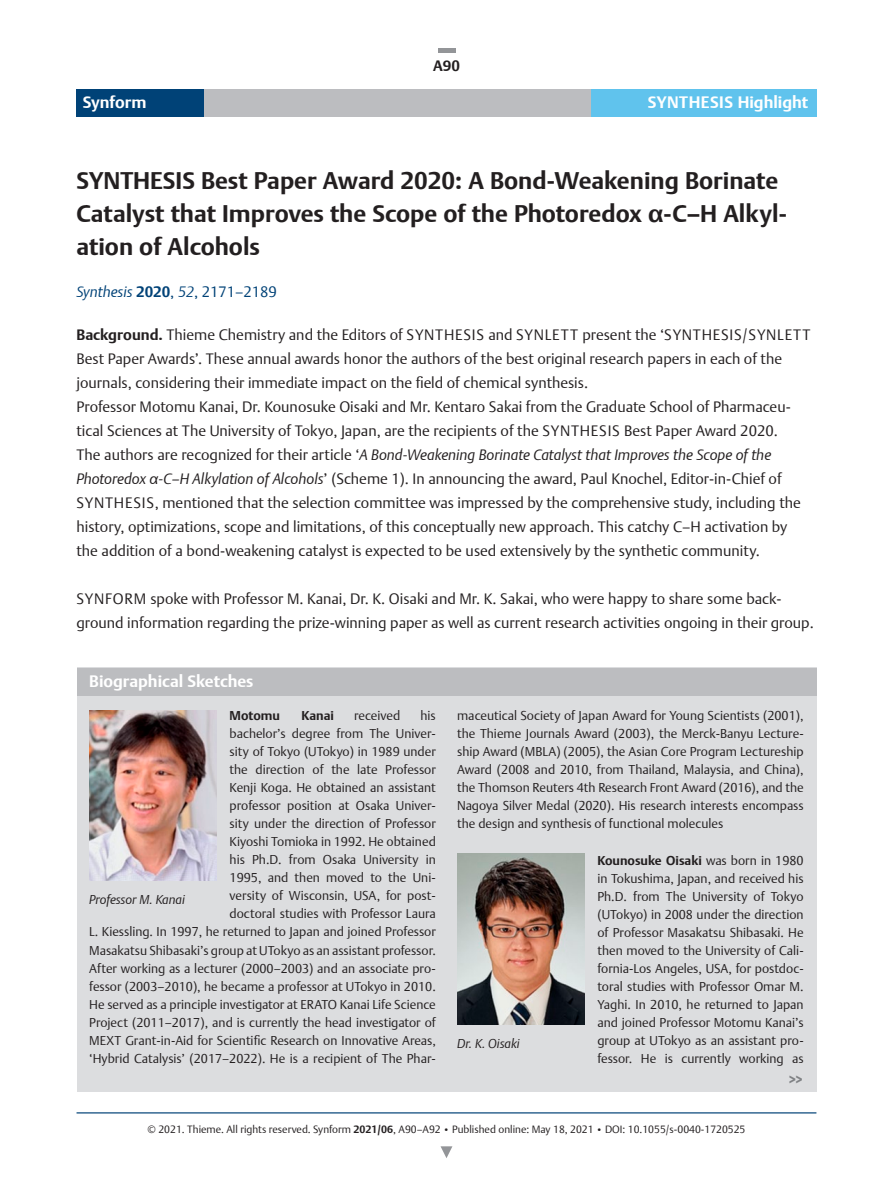
<style>
.page{position:relative;width:893px;height:1191px;background:#fff}
.page>*{position:absolute;margin:0;border:0;box-sizing:border-box;transform-origin:0 0}
.t1{font:700 24px/33px "Thieme Argo 2011";color:#231f20}
.t2{font:700 16.5px "Thieme Argo 2011";color:#fff}
.t3{font:300 15px/24px "Thieme Argo 2011";color:#231f20}
.t4{font:italic 300 15px "Thieme Argo 2011";color:#004277}
.t5{font:700 15px "Thieme Argo 2011";color:#231f20}
.t6{font:300 12.75px/18px "Thieme Argo 2011";color:#231f20;text-align:justify}
.t7{font:italic 300 12.75px "Thieme Argo 2011";color:#231f20}
.t8{font:700 12.75px "Thieme Argo 2011";color:#231f20}
.t9{font:700 12.75px "Thieme Argo 2011";color:#808285}
.t10{font:300 10.5px "Thieme Argo 2011";color:#231f20}
.s1{font-weight:700;font-style:normal}
.s2{font-style:normal}
.s3{font-weight:700}
.s4{font-style:italic}
.s5{font-size:9px}
</style>
<div class="page">
<hr style="left:77px;top:1112px;width:739px;height:1px;background:#004277">
<div style="left:77px;top:89px;width:739px;height:28px;background:#bcbdc0"></div>
<div style="left:591px;top:89px;width:225px;height:28px;background:#60c3ed"></div>
<div style="left:77px;top:89px;width:127px;height:28px;background:#004277"></div>
<svg style="left:441px;top:1146px;width:11px;height:12px"></svg>
<div style="left:438px;top:48px;width:17px;height:5px;background:#939598"></div>
<div style="left:77px;top:668px;width:739px;height:424px;background:#dcdddf"></div>
<div style="left:77px;top:668px;width:739px;height:27px;background:#bcbdc0"></div>
<img style="left:89px;top:710px;width:128px;height:170px">
<img style="left:457px;top:854px;width:128px;height:170px">
<p class="t5" style="left:433px;top:56px;width:28px">A90</p>
<p class="t2" style="left:83px;top:91px;width:65px">Synform</p>
<p class="t2" style="left:648px;top:91px;width:162px">SYNTHESIS Highlight</p>
<h1 class="t1" style="left:77px;top:164px;width:710px">SYNTHESIS Best Paper Award 2020: A Bond-Weakening Borinate<br>Catalyst that Improves the Scope of the Photoredox α-C–H Alkyl&shy;ation of Alcohols</h1>
<p class="t4" style="left:77px;top:282px;width:202px">Synthesis <span class="s1">2020</span><span class="s2">,</span> 52<span class="s2">, 2171–2189</span></p>
<p class="t3" style="left:77px;top:323px;width:735px"><span class="s3">Background.</span> Thieme Chemistry and the Editors of SYNTHESIS and SYNLETT present the ‘SYNTHESIS/SYNLETT Best Paper Awards’. These annual awards honor the authors of the best original research papers in each of the -journals, considering their immediate impact on the field of chemical synthesis.<br>Professor Motomu Kanai, Dr. Kounosuke Oisaki and Mr. Kentaro Sakai from the Graduate School of Pharmaceu&shy;tical Sciences at The University of Tokyo, Japan, are the recipients of the SYNTHESIS Best Paper Award 2020.<br>The authors are recognized for their article ‘<span class="s4">A Bond-Weakening Borinate Catalyst that Improves the Scope of the Photoredox α-C–H Alkylation of Alcohols</span>’ (Scheme 1). In announcing the award, Paul Knochel, Editor-in-Chief of SYNTHESIS, mentioned that the selection committee was impressed by the comprehensive study, including the history, optimizations, scope and limitations, of this conceptually new approach. This catchy C–H activation by the addition of a bond-weakening catalyst is expected to be used extensively by the synthetic community.</p>
<p class="t3" style="left:77px;top:587px;width:739px">SYNFORM spoke with Professor M. Kanai, Dr. K. Oisaki and Mr. K. Sakai, who were happy to share some back&shy;ground information regarding the prize-winning paper as well as current research activities ongoing in their group.</p>
<p class="t2" style="left:89px;top:670px;width:166px">Biographical Sketches</p>
<p class="t6" style="left:89px;top:706px;width:348px;text-align:right">his<br>bachelor’s degree from The Univer-<br>sity of Tokyo (UTokyo) in 1989 under<br>the direction of the late Professor<br>Kenji Koga. He obtained an assistant<br>professor position at Osaka Univer-<br>sity under the direction of Professor<br>Kiyoshi Tomioka in 1992. He obtained<br>his Ph.D. from Osaka University in<br>1995, and then moved to the Uni-<br>versity of Wisconsin, USA, for post-<br>doctoral studies with Professor Laura<br>L. Kiessling. In 1997, he returned to Japan and joined Professor Masakatsu Shibasaki’s group at UTokyo as an assistant professor.<br>After working as a lecturer (2000–2003) and an associate pro&shy;fessor (2003–2010), he became a professor at UTokyo in 2010.<br>He served as a principle investigator at ERATO Kanai Life Science Project (2011–2017), and is currently the head investigator of MEXT Grant-in-Aid for Scientific Research on Innovative Areas, ‘Hybrid Catalysis’ (2017–2022). He is a recipient of The Phar-</p>
<p class="t6" style="left:457px;top:706px;width:348px">maceutical Society of Japan Award for Young Scientists (2001), the Thieme Journals Award (2003), the Merck-Banyu Lecture&shy;ship Award (MBLA) (2005), the Asian Core Program Lectureship Award (2008 and 2010, from Thailand, Malaysia, and China), the Thomson Reuters 4th Research Front Award (2016), and the Nagoya Silver Medal (2020). His research interests encompass the design and synthesis of functional molecules</p>
<p class="t8" style="left:230px;top:707px;width:52px">Motomu</p>
<p class="t8" style="left:302px;top:707px;width:34px">Kanai</p>
<p class="t6" style="left:354px;top:706px;width:48px">received</p>
<p class="t6" style="left:597px;top:850px;width:208px"><span class="s3">Kounosuke Oisaki</span> was born in 1980 in Tokushima, Japan, and received his Ph.D. from The University of Tokyo (UTokyo) in 2008 under the direction of Professor Masakatsu Shibasaki. He then moved to the University of Cali&shy;fornia-Los Angeles, USA, for postdoc&shy;toral studies with Professor Omar M.<br>Yaghi. In 2010, he returned to Japan and joined Professor Motomu Kanai’s group at UTokyo as an assistant pro&shy;fessor. He is currently working as</p>
<p class="t7" style="left:89px;top:891px;width:97px">Professor M. Kanai</p>
<p class="t7" style="left:457px;top:1035px;width:64px">Dr. K. Oisaki</p>
<p class="t10" style="left:148px;top:1122px;width:599px">© 2021. Thieme. All rights reserved. Synform <span class="s3">2021/06</span>, A90–A92 <span class="s5">•</span> Published online: May 18, 2021 <span class="s5">•</span> DOI: 10.1055/s-0040-1720525</p>
<p class="t9" style="left:789px;top:1071px;width:15px">&gt;&gt;</p>
</div>
